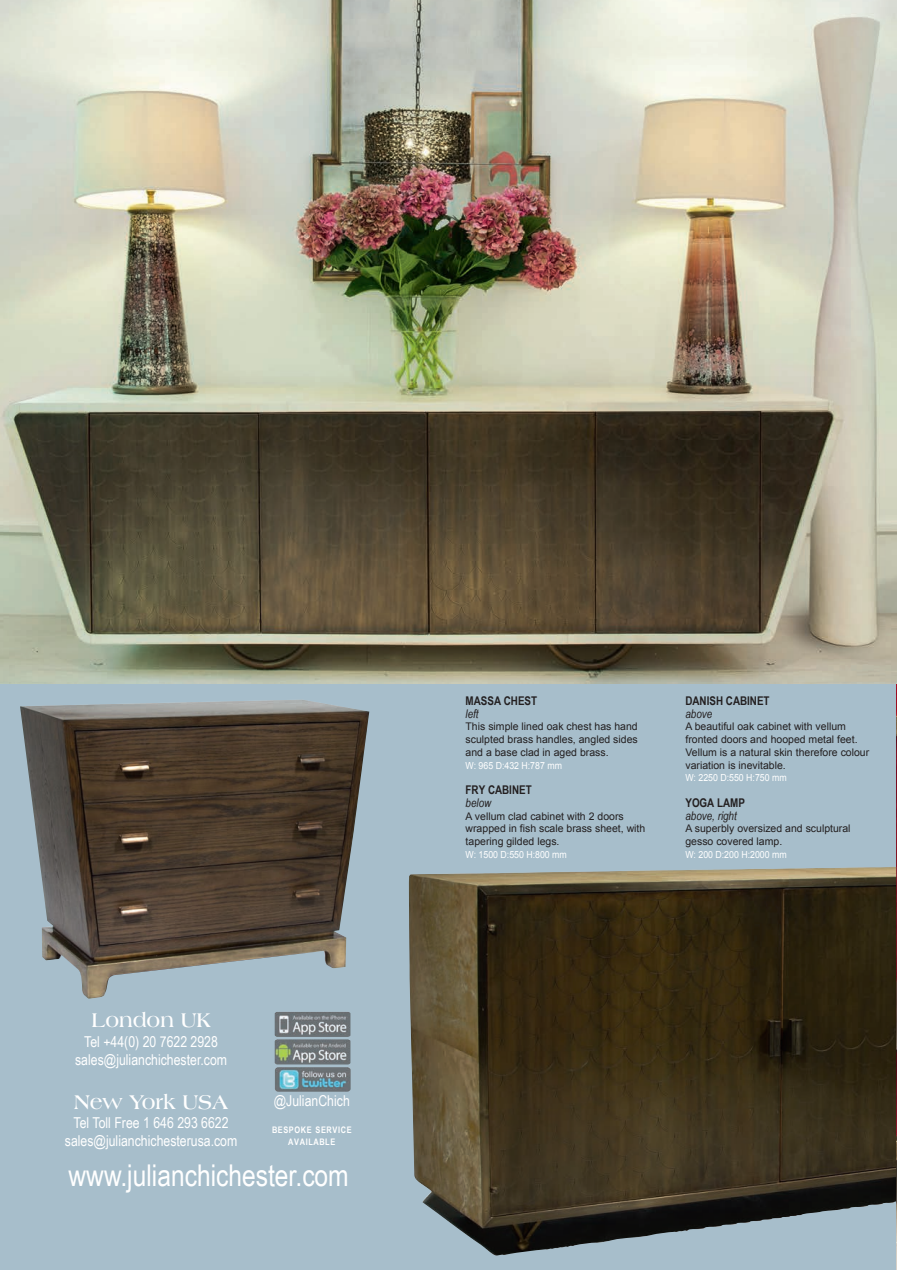
<style>
.page{position:relative;width:897px;height:1270px;background:#fff}
.page>*{position:absolute;margin:0;border:0;box-sizing:border-box;transform-origin:0 0}
.t1{font:30px "Arial Narrow";color:#fff}
.t2{font:700 21px "Americana BT";color:#fff}
.t3{font:15px/18px "Arial Narrow";color:#fff;text-align:center}
.t4{font:700 12px "Arial Narrow";color:#231f20}
.t5{font:italic 12px "Arial Narrow";color:#231f20}
.t6{font:10.5px/12.8px "Arial";color:#231f20}
.t7{font:9.75px "Arial";color:#fff;scale:.9 1}
.t8{font:700 9px/12px "Arial Narrow";letter-spacing:.065em;color:#fff;text-align:center}
</style>
<div class="page">
<img style="left:896px;top:4px;width:1px;height:1261px">
<img style="left:896px;top:18px;width:1px;height:88px">
<div style="left:0;top:598px;width:896px;height:672px;background:#a7becb"></div>
<img style="left:20px;top:700px;width:349px;height:299px">
<img style="left:0;top:0;width:896px;height:683px">
<img style="left:275px;top:1067px;width:76px;height:25px">
<img style="left:275px;top:1012px;width:75px;height:25px">
<img style="left:275px;top:1039px;width:75px;height:25px">
<img style="left:409px;top:867px;width:487px;height:389px">
<svg style="left:0;top:0;width:4px;height:4px"></svg>
<h2 class="t2" style="left:92px;top:1012px;width:121px">London UK</h2>
<h3 class="t3" style="left:75px;top:1032px;width:153px">Tel +44(0) 20 7622 2928 sales@julianchichester.com</h3>
<h2 class="t2" style="left:74px;top:1093px;width:156px">New York USA</h2>
<h3 class="t3" style="left:65px;top:1113px;width:174px">Tel Toll Free 1 646 293 6622 sales@julianchichesterusa.com</h3>
<h1 class="t1" style="left:69px;top:1158px;width:282px">www.julianchichester.com</h1>
<h3 class="t3" style="left:274px;top:1091px;width:78px">@JulianChich</h3>
<p class="t8" style="left:272px;top:1123px;width:81px">BESPOKE SERVICE<br>AVAILABLE</p>
<p class="t4" style="left:465px;top:693px;width:73px">MASSA CHEST</p>
<p class="t5" style="left:465px;top:706px;width:15px">left</p>
<p class="t6" style="left:465px;top:720px;width:174px;text-align:justify">This simple lined oak chest has hand sculpted brass handles, angled sides and a base clad in aged brass.</p>
<p class="t7" style="left:466px;top:760px;width:109px">W: 965 D:432 H:787 mm</p>
<p class="t4" style="left:465px;top:783px;width:68px">FRY CABINET</p>
<p class="t5" style="left:465px;top:795px;width:27px">below</p>
<p class="t6" style="left:465px;top:809px;width:181px">A vellum clad cabinet with 2 doors wrapped in fish scale brass sheet, with tapering gilded legs.</p>
<p class="t7" style="left:466px;top:849px;width:114px">W: 1500 D:550 H:800 mm</p>
<p class="t4" style="left:685px;top:693px;width:86px">DANISH CABINET</p>
<p class="t5" style="left:685px;top:706px;width:28px">above</p>
<p class="t6" style="left:685px;top:720px;width:185px">A beautiful oak cabinet with vellum fronted doors and hooped metal feet.<br>Vellum is a natural skin therefore colour variation is inevitable.</p>
<p class="t7" style="left:685px;top:772px;width:114px">W: 2250 D:550 H:750 mm</p>
<p class="t4" style="left:685px;top:795px;width:61px">YOGA LAMP</p>
<p class="t5" style="left:685px;top:808px;width:53px">above, right</p>
<p class="t6" style="left:685px;top:822px;width:167px">A superbly oversized and sculptural gesso covered lamp.</p>
<p class="t7" style="left:685px;top:849px;width:114px">W: 200 D:200 H:2000 mm</p>
</div>
